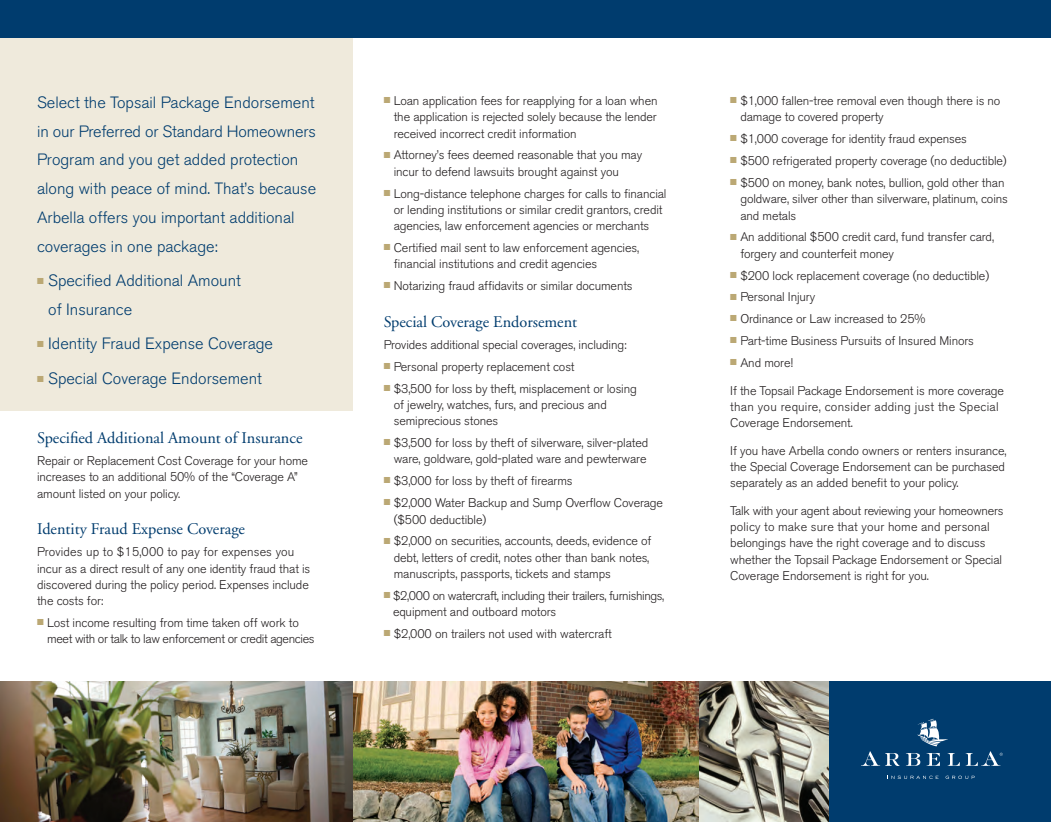
<style>
.page{position:relative;width:1051px;height:822px;background:#fff}
.page>*{position:absolute;margin:0;border:0;box-sizing:border-box;transform-origin:0 0}
.t1{font:300 16.25px/28.8px "Akzidenz Grotesk BE";color:#003c6e}
.t2{font:16.25px "Adobe Garamond";color:#003c6e}
.t3{font:300 12.5px/16.2px "Akzidenz Grotesk BE";letter-spacing:-.01em;color:#231f20}
.t4{font:300 12.5px/16.2px "Akzidenz Grotesk BE";letter-spacing:-.03em;color:#231f20}
.s1{color:#bba874}
</style>
<div class="page">
<div style="left:0;top:37px;width:352px;height:374px;background:#efeadc"></div>
<div style="left:0;top:0;width:1051px;height:37px;background:#003c6e"></div>
<img style="left:0;top:681px;width:829px;height:140px">
<div style="left:829px;top:681px;width:222px;height:140px;background:#003c6e"></div>
<svg style="left:863px;top:751px;width:36px;height:14px"></svg>
<svg style="left:887px;top:775px;width:51px;height:3px"></svg>
<svg style="left:945px;top:775px;width:29px;height:3px"></svg>
<svg style="left:906px;top:718px;width:96px;height:47px"></svg>
<h1 class="t1" style="left:37px;top:88px;width:281px">Select the Topsail Package Endorsement in our Preferred or Standard Homeowners Program and you get added protection along with peace of mind. That’s because Arbella offers you important additional coverages in one package:</h1>
<h1 class="t1" style="left:48px;top:266px;width:194px;text-indent:-11px"><span class="s1">■</span> Specified Additional Amount of Insurance</h1>
<h1 class="t1" style="left:37px;top:329px;width:237px"><span class="s1">■</span> Identity Fraud Expense Coverage</h1>
<h1 class="t1" style="left:37px;top:364px;width:226px"><span class="s1">■</span> Special Coverage Endorsement</h1>
<h1 class="t2" style="left:37px;top:429px;width:267px">Specified Additional Amount of Insurance</h1>
<p class="t3" style="left:37px;top:452px;width:272px">Repair or Replacement Cost Coverage for your home increases to an additional 50% of the “Coverage A” amount listed on your policy.</p>
<h1 class="t2" style="left:37px;top:520px;width:209px">Identity Fraud Expense Coverage</h1>
<p class="t3" style="left:37px;top:544px;width:275px">Provides up to $15,000 to pay for expenses you incur as a direct result of any one identity fraud that is discovered during the policy period. Expenses include the costs for:</p>
<p class="t4" style="left:47px;top:614px;width:269px;text-indent:-10px"><span class="s1">■</span> Lost income resulting from time taken off work to meet with or talk to law enforcement or credit agencies</p>
<p class="t3" style="left:394px;top:93px;width:265px;text-align:justify;text-indent:-10px"><span class="s1">■</span> Loan application fees for reapplying for a loan when the application is rejected solely because the lender received incorrect credit information</p>
<p class="t3" style="left:394px;top:147px;width:250px;text-indent:-10px"><span class="s1">■</span> Attorney’s fees deemed reasonable that you may incur to defend lawsuits brought against you</p>
<p class="t3" style="left:384px;top:185px;width:284px;text-align:center"><span class="s1">■</span> Long-distance telephone charges for calls to financial or lending institutions or similar credit grantors, credit agencies, law enforcement agencies or merchants</p>
<p class="t3" style="left:394px;top:240px;width:247px;text-indent:-10px"><span class="s1">■</span> Certified mail sent to law enforcement agencies, financial institutions and credit agencies</p>
<p class="t3" style="left:384px;top:278px;width:250px"><span class="s1">■</span> Notarizing fraud affidavits or similar documents</p>
<h1 class="t2" style="left:384px;top:313px;width:195px">Special Coverage Endorsement</h1>
<p class="t3" style="left:384px;top:336px;width:244px">Provides additional special coverages, including:</p>
<p class="t3" style="left:384px;top:358px;width:192px"><span class="s1">■</span> Personal property replacement cost</p>
<p class="t3" style="left:394px;top:380px;width:245px;text-indent:-10px"><span class="s1">■</span> $3,500 for loss by theft, misplacement or losing of jewelry, watches, furs, and precious and semiprecious stones</p>
<p class="t3" style="left:384px;top:435px;width:266px;text-align:right"><span class="s1">■</span> $3,500 for loss by theft of silverware, silver-plated ware, goldware, gold-plated ware and pewterware</p>
<p class="t3" style="left:384px;top:473px;width:190px"><span class="s1">■</span> $3,000 for loss by theft of firearms</p>
<p class="t3" style="left:394px;top:495px;width:271px;text-indent:-10px"><span class="s1">■</span> $2,000 Water Backup and Sump Overflow Coverage ($500 deductible)</p>
<p class="t3" style="left:394px;top:533px;width:259px;text-indent:-10px"><span class="s1">■</span> $2,000 on securities, accounts, deeds, evidence of debt, letters of credit, notes other than bank notes, manuscripts, passports, tickets and stamps</p>
<p class="t4" style="left:393px;top:587px;width:273px;text-indent:-9px"><span class="s1">■</span> $2,000 on watercraft, including their trailers, furnishings, equipment and outboard motors</p>
<p class="t3" style="left:384px;top:625px;width:230px"><span class="s1">■</span> $2,000 on trailers not used with watercraft</p>
<p class="t3" style="left:740px;top:93px;width:262px;text-indent:-10px"><span class="s1">■</span> $1,000 fallen-tree removal even though there is no damage to covered property</p>
<p class="t3" style="left:730px;top:131px;width:238px"><span class="s1">■</span> $1,000 coverage for identity fraud expenses</p>
<p class="t3" style="left:730px;top:153px;width:278px"><span class="s1">■</span> $500 refrigerated property coverage (no deductible)</p>
<p class="t3" style="left:740px;top:175px;width:269px;text-indent:-10px"><span class="s1">■</span> $500 on money, bank notes, bullion, gold other than goldware, silver other than silverware, platinum, coins and metals</p>
<p class="t3" style="left:740px;top:229px;width:255px;text-indent:-10px"><span class="s1">■</span> An additional $500 credit card, fund transfer card, forgery and counterfeit money</p>
<p class="t3" style="left:730px;top:267px;width:260px"><span class="s1">■</span> $200 lock replacement coverage (no deductible)</p>
<p class="t3" style="left:730px;top:289px;width:86px"><span class="s1">■</span> Personal Injury</p>
<p class="t3" style="left:730px;top:311px;width:197px"><span class="s1">■</span> Ordinance or Law increased to 25%</p>
<p class="t3" style="left:730px;top:333px;width:245px"><span class="s1">■</span> Part-time Business Pursuits of Insured Minors</p>
<p class="t3" style="left:730px;top:355px;width:64px"><span class="s1">■</span> And more!</p>
<p class="t3" style="left:730px;top:382px;width:275px">If the Topsail Package Endorsement is more coverage than you require, consider adding just the Special<br>Coverage Endorsement.</p>
<p class="t3" style="left:730px;top:442px;width:278px">If you have Arbella condo owners or renters insurance, the Special Coverage Endorsement can be purchased separately as an added benefit to your policy.</p>
<p class="t3" style="left:730px;top:502px;width:275px">Talk with your agent about reviewing your homeowners policy to make sure that your home and personal belongings have the right coverage and to discuss whether the Topsail Package Endorsement or Special Coverage Endorsement is right for you.</p>
</div>
